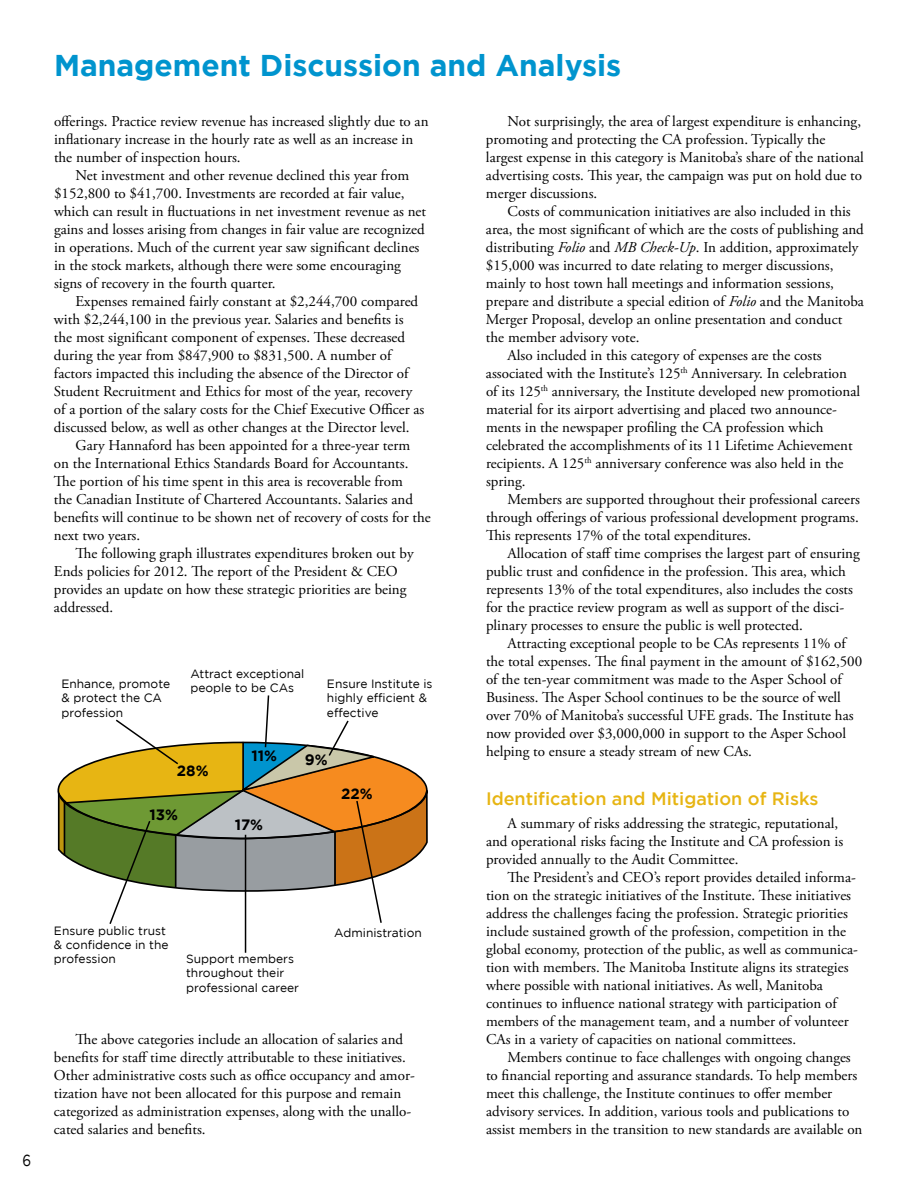
<style>
.page{position:relative;width:918px;height:1188px;background:#fff}
.page>*{position:absolute;margin:0;border:0;box-sizing:border-box;transform-origin:0 0}
.t1{font:700 30px "Gotham";color:#0094ce}
.t2{font:500 18px "Gotham";color:#e7b513}
.t3{font:15.9px "Gotham";color:#000;scale:.85 1}
.t4{font:15px/18px "Adobe Garamond Pro";color:#000}
.t5{font:700 15px "Gotham";color:#000}
.t6{font:12px/14.4px "Gotham";color:#000}
.s1{font-style:italic}
</style>
<div class="page">
<hr style="left:245px;top:835px;width:1px;height:118px;background:#000">
<svg style="left:57px;top:695px;width:371px;height:231px"></svg>
<p class="t3" style="left:23px;top:1152px;width:12px">6</p>
<h1 class="t1" style="left:54px;top:48px;width:569px">Management Discussion and Analysis</h1>
<p class="t4" style="left:54px;top:113px;width:376px">offerings. Practice review revenue has increased slightly due to an inflationary increase in the hourly rate as well as an increase in the number of inspection hours.</p>
<p class="t4" style="left:54px;top:167px;width:374px;text-indent:22px">Net investment and other revenue declined this year from $152,800 to $41,700. Investments are recorded at fair value, which can result in fluctuations in net investment revenue as net gains and losses arising from changes in fair value are recognized in operations. Much of the current year saw significant declines in the stock markets, although there were some encouraging signs of recovery in the fourth quarter.</p>
<p class="t4" style="left:54px;top:293px;width:372px;text-indent:22px">Expenses remained fairly constant at $2,244,700 compared with $2,244,100 in the previous year. Salaries and benefits is the most significant component of expenses. These decreased during the year from $847,900 to $831,500. A number of factors impacted this including the absence of the Director of Student Recruitment and Ethics for most of the year, recovery of a portion of the salary costs for the Chief Executive Officer as discussed below, as well as other changes at the Director level.</p>
<p class="t4" style="left:54px;top:437px;width:378px;text-indent:22px">Gary Hannaford has been appointed for a three-year term<br>on the International Ethics Standards Board for Accountants.<br>The portion of his time spent in this area is recoverable from<br>the Canadian Institute of Chartered Accountants. Salaries and benefits will continue to be shown net of recovery of costs for the next two years.</p>
<p class="t4" style="left:54px;top:545px;width:361px;text-indent:22px">The following graph illustrates expenditures broken out by Ends policies for 2012. The report of the President &amp; CEO provides an update on how these strategic priorities are being addressed.</p>
<p class="t4" style="left:486px;top:113px;width:380px;text-indent:22px">Not surprisingly, the area of largest expenditure is enhancing, promoting and protecting the CA profession. Typically the largest expense in this category is Manitoba’s share of the national advertising costs. This year, the campaign was put on hold due to merger discussions.</p>
<p class="t4" style="left:508px;top:203px;width:345px">Costs of communication initiatives are also included in this</p>
<p class="t4" style="left:486px;top:221px;width:379px">area, the most significant of which are the costs of publishing and</p>
<p class="t4" style="left:486px;top:239px;width:374px">distributing <span class="s1">Folio</span> and <span class="s1">MB Check-Up</span>. In addition, approximately</p>
<p class="t4" style="left:486px;top:257px;width:349px">$15,000 was incurred to date relating to merger discussions,</p>
<p class="t4" style="left:486px;top:275px;width:349px">mainly to host town hall meetings and information sessions,</p>
<p class="t4" style="left:486px;top:293px;width:380px">prepare and distribute a special edition of <span class="s1">Folio</span> and the Manitoba</p>
<p class="t4" style="left:486px;top:311px;width:358px">Merger Proposal, develop an online presentation and conduct</p>
<p class="t4" style="left:486px;top:329px;width:153px">the member advisory vote.</p>
<p class="t4" style="left:508px;top:347px;width:316px">Also included in this category of expenses are the costs</p>
<p class="t4" style="left:486px;top:365px;width:363px">associated with the Institute’s 125<sup>th</sup> Anniversary. In celebration</p>
<p class="t4" style="left:486px;top:383px;width:376px">of its 125<sup>th</sup> anniversary, the Institute developed new promotional</p>
<p class="t4" style="left:486px;top:401px;width:352px">material for its airport advertising and placed two announce-</p>
<p class="t4" style="left:486px;top:419px;width:339px">ments in the newspaper profiling the CA profession which</p>
<p class="t4" style="left:486px;top:437px;width:368px">celebrated the accomplishments of its 11 Lifetime Achievement</p>
<p class="t4" style="left:486px;top:455px;width:359px">recipients. A 125<sup>th</sup> anniversary conference was also held in the</p>
<p class="t4" style="left:486px;top:473px;width:39px">spring.</p>
<p class="t4" style="left:508px;top:491px;width:354px">Members are supported throughout their professional careers</p>
<p class="t4" style="left:486px;top:509px;width:372px">through offerings of various professional development programs.</p>
<p class="t4" style="left:486px;top:527px;width:265px">This represents 17% of the total expenditures.</p>
<p class="t4" style="left:508px;top:545px;width:354px">Allocation of staff time comprises the largest part of ensuring</p>
<p class="t4" style="left:486px;top:563px;width:361px">public trust and confidence in the profession. This area, which</p>
<p class="t4" style="left:486px;top:581px;width:369px">represents 13% of the total expenditures, also includes the costs</p>
<p class="t4" style="left:486px;top:599px;width:360px">for the practice review program as well as support of the disci-</p>
<p class="t4" style="left:486px;top:617px;width:316px">plinary processes to ensure the public is well protected.</p>
<p class="t4" style="left:508px;top:635px;width:342px">Attracting exceptional people to be CAs represents 11% of</p>
<p class="t4" style="left:486px;top:653px;width:378px">the total expenses. The final payment in the amount of $162,500</p>
<p class="t4" style="left:486px;top:671px;width:359px">of the ten-year commitment was made to the Asper School of</p>
<p class="t4" style="left:486px;top:689px;width:357px">Business. The Asper School continues to be the source of well</p>
<p class="t4" style="left:486px;top:707px;width:369px">over 70% of Manitoba’s successful UFE grads. The Institute has</p>
<p class="t4" style="left:486px;top:725px;width:362px">now provided over $3,000,000 in support to the Asper School</p>
<p class="t4" style="left:486px;top:743px;width:265px">helping to ensure a steady stream of new CAs.</p>
<p class="t2" style="left:486px;top:788px;width:334px">Identification and Mitigation of Risks</p>
<p class="t4" style="left:486px;top:815px;width:359px;text-indent:22px">A summary of risks addressing the strategic, reputational, and operational risks facing the Institute and CA profession is provided annually to the Audit Committee.</p>
<p class="t4" style="left:486px;top:869px;width:374px;text-indent:22px">The President’s and CEO’s report provides detailed informa&shy;tion on the strategic initiatives of the Institute. These initiatives address the challenges facing the profession. Strategic priorities include sustained growth of the profession, competition in the global economy, protection of the public, as well as communica&shy;tion with members. The Manitoba Institute aligns its strategies where possible with national initiatives. As well, Manitoba continues to influence national strategy with participation of members of the management team, and a number of volunteer CAs in a variety of capacities on national committees.</p>
<p class="t4" style="left:486px;top:1049px;width:378px;text-indent:22px">Members continue to face challenges with ongoing changes to financial reporting and assurance standards. To help members meet this challenge, the Institute continues to offer member advisory services. In addition, various tools and publications to assist members in the transition to new standards are available on</p>
<p class="t6" style="left:61px;top:676px;width:110px">Enhance, promote &amp; protect the CA profession</p>
<p class="t6" style="left:190px;top:666px;width:115px">Attract exceptional people to be CAs</p>
<p class="t6" style="left:327px;top:676px;width:107px">Ensure Institute is highly efficient &amp; effective</p>
<p class="t5" style="left:251px;top:747px;width:27px">11%</p>
<p class="t5" style="left:305px;top:751px;width:24px">9%</p>
<p class="t5" style="left:177px;top:762px;width:33px">28%</p>
<p class="t5" style="left:341px;top:785px;width:33px">22%</p>
<p class="t5" style="left:149px;top:806px;width:30px">13%</p>
<p class="t5" style="left:235px;top:816px;width:30px">17%</p>
<p class="t6" style="left:54px;top:923px;width:116px">Ensure public trust &amp; confidence in the profession</p>
<p class="t6" style="left:334px;top:925px;width:89px">Administration</p>
<p class="t6" style="left:186px;top:951px;width:115px">Support members throughout their professional career</p>
<p class="t4" style="left:54px;top:1031px;width:362px;text-indent:22px">The above categories include an allocation of salaries and benefits for staff time directly attributable to these initiatives.<br>Other administrative costs such as office occupancy and amor&shy;tization have not been allocated for this purpose and remain categorized as administration expenses, along with the unallo&shy;cated salaries and benefits.</p>
</div>
